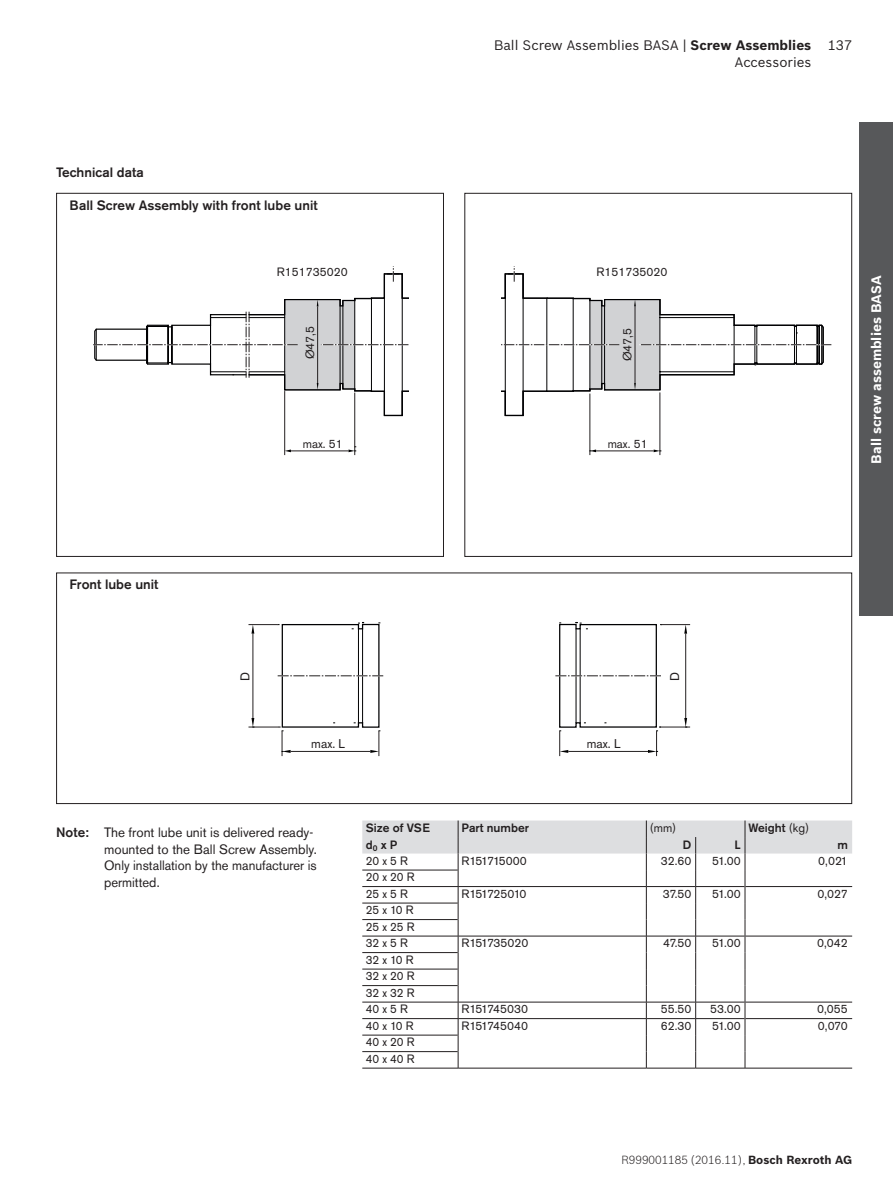
<style>
.page{position:relative;width:893px;height:1191px;background:#fff}
.page>*{position:absolute;margin:0;border:0;box-sizing:border-box;transform-origin:0 0}
.t1{font:13.5px/16.5px "Akzidenz Grotesk BQ";color:#231f20}
.t2{font:500 13.5px "Akzidenz Grotesk BQ";color:#231f20}
.t3{font:13.5px/16.4px "Bosch Sans";color:#231f20;text-align:right}
.t4{font:700 13.5px "Bosch Sans";color:#fff}
.t5{font:12.6px "Akzidenz Grotesk BQ";color:#231f20}
.t6{font:12px/16.5px "Akzidenz Grotesk BQ";color:#231f20}
.t7{font:500 12px "Akzidenz Grotesk BQ";color:#231f20}
.t8{font:12px "Akzidenz Grotesk BQ";letter-spacing:-.095em;color:#231f20}
.t9{font:12px "Akzidenz Grotesk BQ";letter-spacing:-.075em;color:#231f20}
.t10{font:300 11.55px "Bosch Sans";color:#231f20}
.s1{font-weight:700}
.s2{font-weight:500}
.s3{font-weight:400}
</style>
<div class="page">
<div style="left:859px;top:122px;width:34px;height:494px;background:#57585a"></div>
<hr style="left:483px;top:299px;width:1px;height:91px;background:#000002">
<hr style="left:481px;top:300px;width:1px;height:89px;background:#000002">
<hr style="left:354px;top:392px;width:1px;height:63px;background:#231f20">
<hr style="left:284px;top:391px;width:1px;height:64px;background:#231f20">
<hr style="left:291px;top:450px;width:57px;height:1px;background:#231f20">
<svg style="left:285px;top:449px;width:6px;height:3px"></svg>
<svg style="left:348px;top:446px;width:8px;height:6px"></svg>
<svg style="left:93px;top:266px;width:315px;height:151px"></svg>
<svg style="left:502px;top:273px;width:159px;height:144px"></svg>
<svg style="left:514px;top:266px;width:1px;height:16px"></svg>
<hr style="left:590px;top:393px;width:1px;height:62px;background:#231f20">
<hr style="left:660px;top:392px;width:1px;height:63px;background:#231f20">
<hr style="left:596px;top:450px;width:58px;height:1px;background:#231f20">
<svg style="left:590px;top:449px;width:6px;height:3px"></svg>
<svg style="left:654px;top:449px;width:7px;height:3px"></svg>
<svg style="left:502px;top:299px;width:329px;height:91px"></svg>
<hr style="left:248px;top:624px;width:30px;height:1px;background:#231f20">
<hr style="left:248px;top:727px;width:31px;height:1px;background:#231f20">
<hr style="left:253px;top:633px;width:1px;height:85px;background:#231f20">
<svg style="left:251px;top:624px;width:3px;height:9px"></svg>
<svg style="left:251px;top:718px;width:3px;height:10px"></svg>
<svg style="left:277px;top:622px;width:106px;height:134px"></svg>
<svg style="left:555px;top:622px;width:135px;height:134px"></svg>
<div style="left:56px;top:572px;width:796px;height:232px;border:1px solid #231f20"></div>
<div style="left:56px;top:193px;width:388px;height:364px;border:1px solid #231f20"></div>
<div style="left:464px;top:193px;width:388px;height:364px;border:1px solid #231f20"></div>
<svg style="left:362px;top:820px;width:490px;height:248px"></svg>
<p class="t2" style="left:56px;top:164px;width:89px">Technical data</p>
<p class="t2" style="left:70px;top:197px;width:250px">Ball Screw Assembly with front lube unit</p>
<p class="t6" style="left:277px;top:264px;width:72px">R151735020</p>
<p class="t6" style="left:302px;top:359px;width:35px;rotate:-90deg">Ø47,5</p>
<p class="t6" style="left:303px;top:436px;width:41px">max. 51</p>
<p class="t3" style="left:494px;top:36px;width:319px">Ball Screw Assemblies BASA | <span class="s1">Screw Assemblies<br></span>Accessories</p>
<p class="t3" style="left:828px;top:36px;width:26px">137</p>
<p class="t6" style="left:596px;top:264px;width:72px">R151735020</p>
<p class="t6" style="left:619px;top:361px;width:35px;rotate:-90deg">Ø47,5</p>
<p class="t6" style="left:608px;top:436px;width:41px">max. 51</p>
<p class="t4" style="left:866px;top:463px;width:189px;rotate:-90deg">Ball screw assemblies BASA</p>
<p class="t2" style="left:70px;top:576px;width:90px">Front lube unit</p>
<p class="t5" style="left:237px;top:681px;width:10px;rotate:-90deg">D</p>
<p class="t5" style="left:311px;top:736px;width:35px">max. L</p>
<p class="t5" style="left:587px;top:736px;width:35px">max. L</p>
<p class="t5" style="left:667px;top:681px;width:10px;rotate:-90deg">D</p>
<p class="t1" style="left:104px;top:824px;width:214px;text-indent:-48px"><span class="s2">Note:</span> The front lube unit is delivered ready&shy;mounted to the Ball Screw Assembly.<br>Only installation by the manufacturer is permitted.</p>
<p class="t7" style="left:366px;top:820px;width:66px">Size of VSE</p>
<p class="t7" style="left:461px;top:820px;width:69px">Part number</p>
<p class="t6" style="left:650px;top:819px;width:28px">(mm)</p>
<p class="t7" style="left:748px;top:820px;width:62px">Weight <span class="s3">(kg)</span></p>
<p class="t7" style="left:366px;top:837px;width:33px">d<sub>0</sub> x P</p>
<p class="t7" style="left:683px;top:837px;width:10px">D</p>
<p class="t7" style="left:734px;top:837px;width:8px">L</p>
<p class="t7" style="left:837px;top:837px;width:12px">m</p>
<p class="t6" style="left:366px;top:852px;width:44px">20 x 5 R</p>
<p class="t8" style="left:461px;top:853px;width:67px">R151715000</p>
<p class="t6" style="left:661px;top:852px;width:32px">32.60</p>
<p class="t6" style="left:712px;top:852px;width:30px">51.00</p>
<p class="t6" style="left:818px;top:852px;width:31px">0,021</p>
<p class="t6" style="left:366px;top:869px;width:50px">20 x 20 R<br>25 x 5 R</p>
<p class="t9" style="left:461px;top:886px;width:67px">R151725010</p>
<p class="t6" style="left:663px;top:885px;width:30px">37.50</p>
<p class="t6" style="left:712px;top:885px;width:30px">51.00</p>
<p class="t6" style="left:817px;top:885px;width:32px">0,027</p>
<p class="t6" style="left:366px;top:902px;width:50px;text-align:justify">25 x 10 R 25 x 25 R 32 x 5 R</p>
<p class="t6" style="left:366px;top:951px;width:50px;text-align:justify">32 x 10 R 32 x 20 R 32 x 32 R 40 x 5 R</p>
<p class="t6" style="left:461px;top:935px;width:69px">R151735020</p>
<p class="t6" style="left:663px;top:935px;width:30px">47.50</p>
<p class="t6" style="left:712px;top:935px;width:30px">51.00</p>
<p class="t6" style="left:817px;top:935px;width:32px">0,042</p>
<p class="t6" style="left:461px;top:1001px;width:68px">R151745030</p>
<p class="t6" style="left:661px;top:1001px;width:32px">55.50</p>
<p class="t6" style="left:710px;top:1001px;width:32px">53.00</p>
<p class="t6" style="left:817px;top:1001px;width:32px">0,055</p>
<p class="t6" style="left:366px;top:1017px;width:49px">40 x 10 R</p>
<p class="t6" style="left:461px;top:1017px;width:68px">R151745040</p>
<p class="t6" style="left:661px;top:1017px;width:32px">62.30</p>
<p class="t6" style="left:712px;top:1017px;width:30px">51.00</p>
<p class="t6" style="left:818px;top:1017px;width:31px">0,070</p>
<p class="t6" style="left:366px;top:1034px;width:50px">40 x 20 R<br>40 x 40 R</p>
<p class="t10" style="left:621px;top:1151px;width:232px">R999001185 (2016.11), <span class="s1">Bosch Rexroth AG</span></p>
</div>
